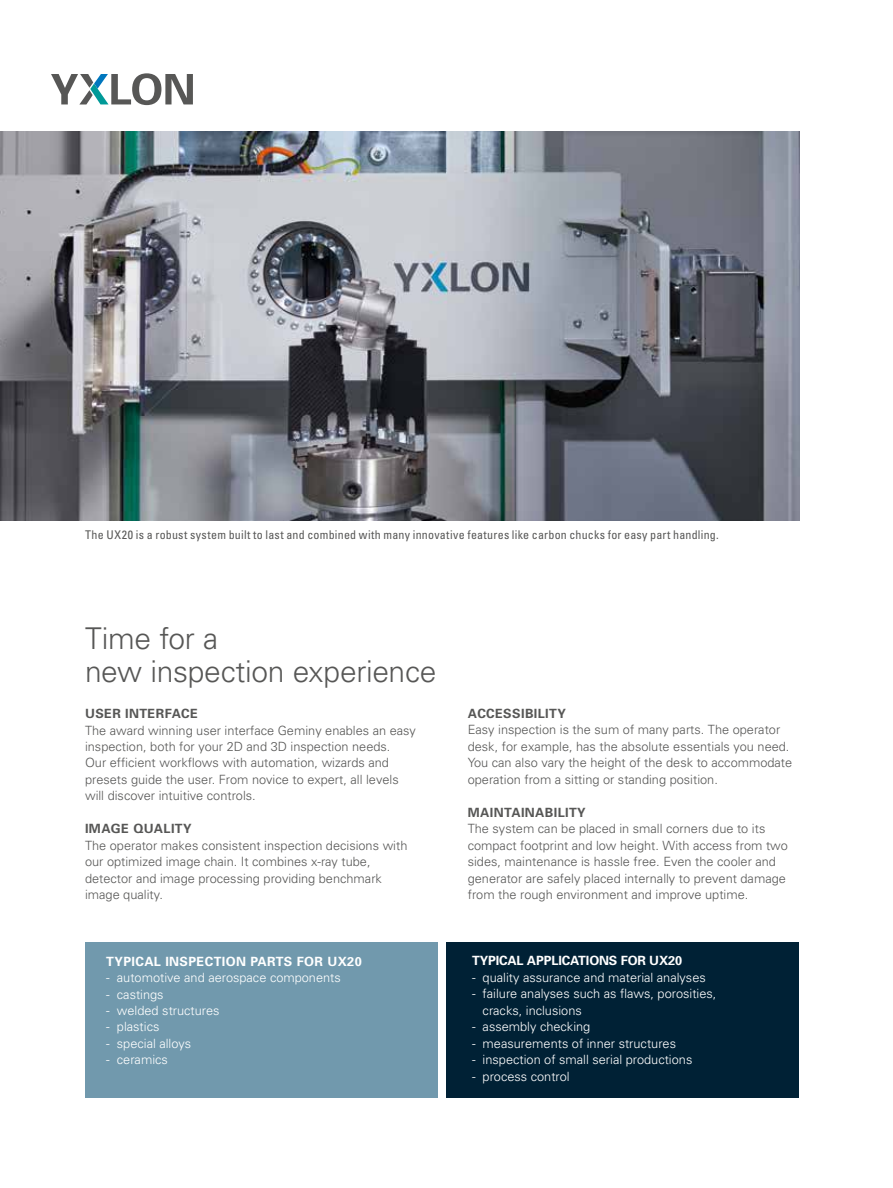
<style>
.page{position:relative;width:893px;height:1188px;background:#fff}
.page>*{position:absolute;margin:0;border:0;box-sizing:border-box;transform-origin:0 0}
.t1{font:300 30px/33px "Univers";letter-spacing:-.01em;color:#575756}
.t2{font:300 12.75px/16.5px "Univers";color:#575756}
.t3{font:300 12.75px/16.5px "Univers";color:#fff}
.t4{font:700 12.75px "Univers";letter-spacing:.03em;color:#575756}
.t5{font:700 12.75px "Univers";letter-spacing:.03em;color:#fff}
.t6{font:700 12.75px "Univers";color:#fff}
.t7{font:condensed 12px "Univers";letter-spacing:.02em;color:#575756}
</style>
<div class="page">
<div style="left:85px;top:942px;width:353px;height:156px;background:#7199ad"></div>
<div style="left:446px;top:942px;width:353px;height:156px;background:#002135"></div>
<svg style="left:51px;top:73px;width:142px;height:32px"></svg>
<img style="left:0;top:132px;width:799px;height:388px">
<p class="t7" style="left:85px;top:527px;width:635px">The UX20 is a robust system built to last and combined with many innovative features like carbon chucks for easy part handling.</p>
<h1 class="t1" style="left:85px;top:622px;width:353px">Time for a<br>new inspection experience</h1>
<p class="t4" style="left:85px;top:706px;width:114px">USER INTERFACE</p>
<p class="t2" style="left:85px;top:722px;width:332px">The award winning user interface Geminy enables an easy inspection, both for your 2D and 3D inspection needs.<br>Our efficient workflows with automation, wizards and presets guide the user. From novice to expert, all levels will discover intuitive controls.</p>
<p class="t4" style="left:85px;top:821px;width:108px">IMAGE QUALITY</p>
<p class="t2" style="left:85px;top:837px;width:324px">The operator makes consistent inspection decisions with our optimized image chain. It combines x-ray tube, detector and image processing providing benchmark image quality.</p>
<p class="t5" style="left:106px;top:953px;width:257px">TYPICAL INSPECTION PARTS FOR UX20</p>
<p class="t3" style="left:106px;top:969px;width:236px">- automotive and aerospace components</p>
<p class="t3" style="left:106px;top:986px;width:59px">- castings</p>
<p class="t3" style="left:106px;top:1002px;width:115px">- welded structures</p>
<p class="t3" style="left:106px;top:1019px;width:55px">- plastics</p>
<p class="t3" style="left:106px;top:1035px;width:87px">- special alloys</p>
<p class="t3" style="left:106px;top:1052px;width:63px">- ceramics</p>
<p class="t4" style="left:468px;top:706px;width:100px">ACCESSIBILITY</p>
<p class="t2" style="left:468px;top:722px;width:326px">Easy inspection is the sum of many parts. The operator desk, for example, has the absolute essentials you need.<br>You can also vary the height of the desk to accommodate operation from a sitting or standing position.</p>
<p class="t4" style="left:468px;top:805px;width:120px">MAINTAINABILITY</p>
<p class="t2" style="left:468px;top:821px;width:322px">The system can be placed in small corners due to its compact footprint and low height. With access from two sides, maintenance is hassle free. Even the cooler and generator are safely placed internally to prevent damage from the rough environment and improve uptime.</p>
<p class="t6" style="left:472px;top:953px;width:212px">TYPICAL APPLICATIONS FOR UX20</p>
<p class="t3" style="left:472px;top:969px;width:235px">- quality assurance and material analyses</p>
<p class="t3" style="left:483px;top:986px;width:235px;text-indent:-11px">- failure analyses such as flaws, porosities, cracks, inclusions</p>
<p class="t3" style="left:472px;top:1019px;width:120px">- assembly checking</p>
<p class="t3" style="left:472px;top:1035px;width:206px">- measurements of inner structures</p>
<p class="t3" style="left:472px;top:1052px;width:222px">- inspection of small serial productions</p>
<p class="t3" style="left:472px;top:1068px;width:99px">- process control</p>
</div>
